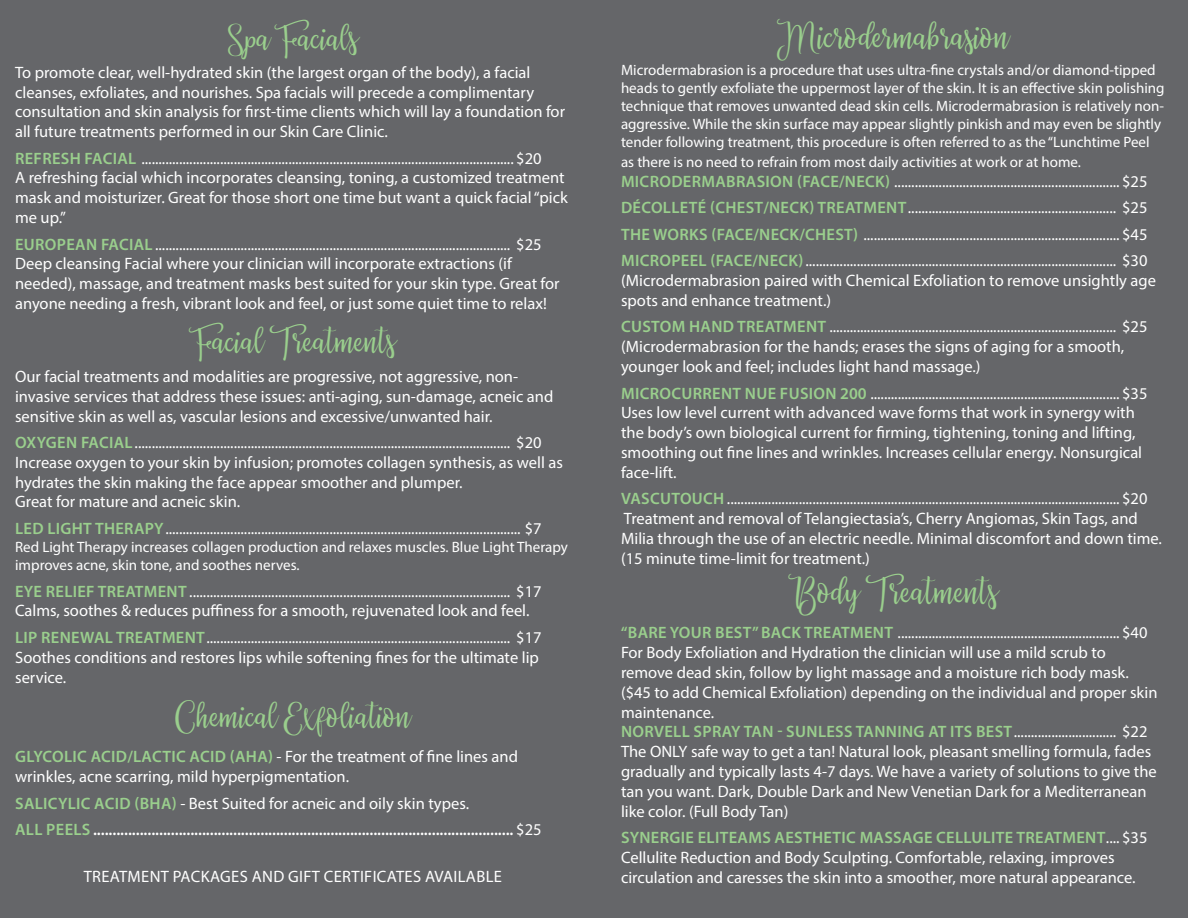
<style>
.page{position:relative;width:1188px;height:918px;background:#656669}
.page>*{position:absolute;margin:0;border:0;box-sizing:border-box;transform-origin:0 0}
.t1{font:34.5px "Priscilla Script";color:#9acf8d}
.t2{font:33px "Priscilla Script";color:#9acf8d}
.t3{font:16.5px/19.8px "Myriad Pro";color:#fff}
.t4{font:600 16.5px "Myriad Pro";letter-spacing:.02em;color:#fff}
.t5{font:16.5px "Myriad Pro";letter-spacing:.02em;color:#fff}
.t6{font:15px/18px "Myriad Pro";color:#fff}
.s1{font-weight:600;color:#9acf8d}
.s2{color:#9acf8d}
.s3{font-weight:400}
</style>
<div class="page">
<h1 class="t2" style="left:228px;top:13px;width:131px">Spa Facials</h1>
<p class="t3" style="left:15px;top:62px;width:551px">To promote clear, well-hydrated skin (the largest organ of the body), a facial cleanses, exfoliates, and nourishes. Spa facials will precede a complimentary consultation and skin analysis for frst-time clients which will lay a foundation for all future treatments performed in our Skin Care Clinic.</p>
<p class="t3" style="left:15px;top:148px;width:554px"><span class="s1">REFRESH FACIAL</span> ............................................................................................................. $20<br>A refreshing facial which incorporates cleansing, toning, a customized treatment mask and moisturizer. Great for those short one time but want a quick facial “pick me up.”</p>
<p class="t3" style="left:15px;top:234px;width:546px"><span class="s1">EUROPEAN FACIAL</span> ........................................................................................................ $25<br>Deep cleansing Facial where your clinician will incorporate extractions (if needed), massage, and treatment masks best suited for your skin type. Great for anyone needing a fresh, vibrant look and feel, or just some quiet time to relax!</p>
<h1 class="t2" style="left:191px;top:315px;width:206px">Facial Treatments</h1>
<p class="t3" style="left:15px;top:366px;width:540px">Our facial treatments and modalities are progressive, not aggressive, non&shy;invasive services that address these issues: anti-aging, sun-damage, acneic and sensitive skin as well as, vascular lesions and excessive/unwanted hair.</p>
<p class="t3" style="left:15px;top:432px;width:549px"><span class="s1">OXYGEN FACIAL</span> .............................................................................................................. $20<br>Increase oxygen to your skin by infusion; promotes collagen synthesis, as well as hydrates the skin making the face appear smoother and plumper.<br>Great for mature and acneic skin.</p>
<p class="t3" style="left:15px;top:518px;width:528px"><span class="s1">LED LIGHT THERAPY</span>........................................................................................................ $7</p>
<p class="t6" style="left:15px;top:538px;width:554px">Red Light Therapy increases collagen production and relaxes muscles. Blue Light Therapy improves acne, skin tone, and soothes nerves.</p>
<p class="t3" style="left:15px;top:581px;width:528px"><span class="s1">EYE RELIEF TREATMENT</span> .............................................................................................. $17<br>Calms, soothes &amp; reduces pufness for a smooth, rejuvenated look and feel.</p>
<p class="t3" style="left:15px;top:627px;width:528px"><span class="s1">LIP RENEWAL TREATMENT</span>......................................................................................... $17<br>Soothes conditions and restores lips while softening fnes for the ultimate lip service.</p>
<h2 class="t2" style="left:175px;top:690px;width:236px">Chemical Exfoliation</h2>
<p class="t3" style="left:15px;top:746px;width:504px"><span class="s1">GLYCOLIC ACID/LACTIC ACID (AHA)</span> - For the treatment of fne lines and wrinkles, acne scarring, mild hyperpigmentation.</p>
<p class="t3" style="left:15px;top:793px;width:456px"><span class="s1">SALICYLIC ACID (BHA)</span> - Best Suited for acneic and oily skin types.</p>
<p class="t4" style="left:15px;top:819px;width:528px"><span class="s2">ALL PEELS</span> ............................................................................................................ <span class="s3">$25</span></p>
<p class="t5" style="left:84px;top:866px;width:420px">TREATMENT PACKAGES AND GIFT CERTIFICATES AVAILABLE</p>
<h1 class="t1" style="left:777px;top:10px;width:233px">Microdermabrasion</h1>
<p class="t6" style="left:621px;top:61px;width:545px">Microdermabrasion is a procedure that uses ultra-fne crystals and/or diamond-tipped heads to gently exfoliate the uppermost layer of the skin. It is an efective skin polishing technique that removes unwanted dead skin cells. Microdermabrasion is relatively non&shy;aggressive. While the skin surface may appear slightly pinkish and may even be slightly tender following treatment, this procedure is often referred to as the “Lunchtime Peel</p>
<p class="t6" style="left:621px;top:153px;width:462px">as there is no need to refrain from most daily activities at work or at home.</p>
<p class="t3" style="left:621px;top:171px;width:528px"><span class="s1">MICRODERMABRASION (FACE/NECK)</span> .................................................................. $25</p>
<p class="t3" style="left:621px;top:198px;width:528px"><span class="s1">DÉCOLLETÉ (CHEST/NECK) TREATMENT</span>............................................................. $25</p>
<p class="t3" style="left:621px;top:224px;width:528px"><span class="s1">THE WORKS (FACE/NECK/CHEST)</span> ........................................................................... $45</p>
<p class="t3" style="left:621px;top:251px;width:536px"><span class="s1">MICROPEEL (FACE/NECK)</span> ........................................................................................... $30 (Microdermabrasion paired with Chemical Exfoliation to remove unsightly age spots and enhance treatment.)</p>
<p class="t3" style="left:621px;top:317px;width:528px"><span class="s1">CUSTOM HAND TREATMENT</span> .................................................................................... $25 (Microdermabrasion for the hands; erases the signs of aging for a smooth, younger look and feel; includes light hand massage.)</p>
<p class="t3" style="left:621px;top:383px;width:528px"><span class="s1">MICROCURRENT NUE FUSION 200</span> ......................................................................... $35<br>Uses low level current with advanced wave forms that work in synergy with the body’s own biological current for frming, tightening, toning and lifting, smoothing out fne lines and wrinkles. Increases cellular energy. Nonsurgical face-lift.</p>
<p class="t3" style="left:621px;top:489px;width:528px"><span class="s1">VASCUTOUCH</span> ................................................................................................................... $20</p>
<p class="t3" style="left:621px;top:508px;width:542px">Treatment and removal of Telangiectasia’s, Cherry Angiomas, Skin Tags, and<br>Milia through the use of an electric needle. Minimal discomfort and down time. (15 minute time-limit for treatment.)</p>
<h1 class="t1" style="left:789px;top:565px;width:210px">Body Treatments</h1>
<p class="t3" style="left:621px;top:623px;width:538px"><span class="s1">“BARE YOUR BEST” BACK TREATMENT</span> ................................................................. $40<br>For Body Exfoliation and Hydration the clinician will use a mild scrub to remove dead skin, follow by light massage and a moisture rich body mask. ($45 to add Chemical Exfoliation) depending on the individual and proper skin maintenance.<br><span class="s1">NORVELL SPRAY TAN - SUNLESS TANNING AT ITS BEST</span>.............................. $22<br>The ONLY safe way to get a tan! Natural look, pleasant smelling formula, fades gradually and typically lasts 4-7 days. We have a variety of solutions to give the tan you want. Dark, Double Dark and New Venetian Dark for a Mediterranean like color. (Full Body Tan)</p>
<p class="t3" style="left:621px;top:828px;width:528px"><span class="s1">SYNERGIE ELITEAMS AESTHETIC MASSAGE CELLULITE TREATMENT</span>.... $35<br>Cellulite Reduction and Body Sculpting. Comfortable, relaxing, improves circulation and caresses the skin into a smoother, more natural appearance.</p>
</div>
